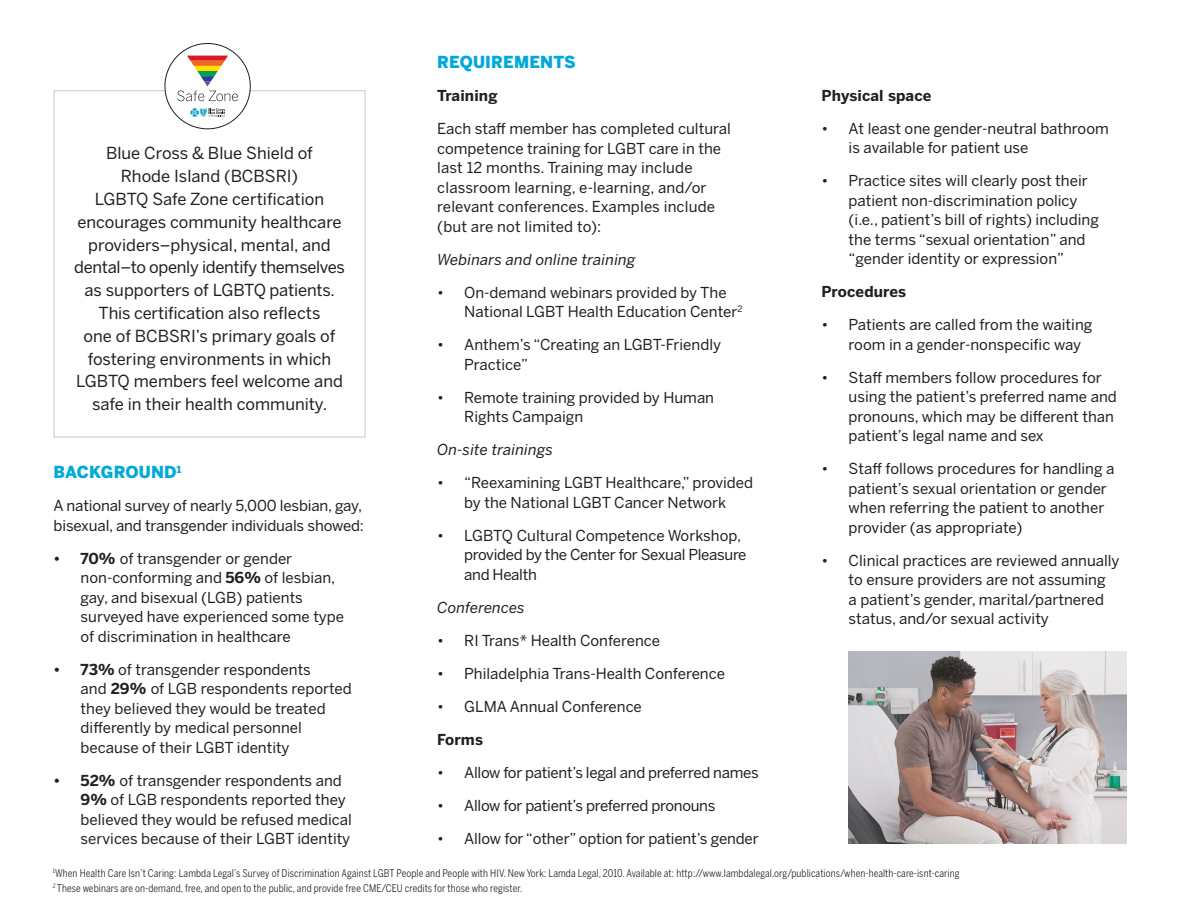
<style>
.page{position:relative;width:1188px;height:918px;background:#fff}
.page>*{position:absolute;margin:0;border:0;box-sizing:border-box;transform-origin:0 0}
.t1{font:16.5px/22.8px "Benton Sans";color:#231f20;text-align:center}
.t2{font:900 16.5px "Benton Sans";letter-spacing:.01em;color:#00a9d8}
.t3{font:15px/19.5px "Benton Sans";color:#231f20}
.t4{font:15px/19.5px "Benton Sans";letter-spacing:-.02em;color:#231f20}
.t5{font:italic 15px "Benton Sans";letter-spacing:.01em;color:#231f20}
.t6{font:700 15px "Benton Sans";letter-spacing:.01em;color:#231f20}
.t7{font:10.5px "Benton Sans Cond";letter-spacing:.01em;color:#231f20;scale:.95 1}
.s1{font-weight:700}
</style>
<div class="page">
<div style="left:54px;top:90px;width:311px;height:347px;border:1px solid #c7c8ca"></div>
<div style="left:165px;top:44px;width:85px;height:85px;background:#fff;border-radius:50%"></div>
<svg style="left:190px;top:108px;width:35px;height:9px"></svg>
<svg style="left:177px;top:56px;width:61px;height:45px"></svg>
<img style="left:849px;top:651px;width:277px;height:192px">
<p class="t2" style="left:437px;top:52px;width:140px">REQUIREMENTS</p>
<p class="t6" style="left:437px;top:87px;width:62px">Training</p>
<p class="t3" style="left:437px;top:119px;width:295px">Each staff member has completed cultural competence training for LGBT care in the last 12 months. Training may include classroom learning, e-learning, and/or relevant conferences. Examples include (but are not limited to):</p>
<p class="t5" style="left:437px;top:250px;width:200px">Webinars and online training</p>
<p class="t3" style="left:464px;top:282px;width:280px;text-indent:-27px">• On-demand webinars provided by The<br>National LGBT Health Education Center<sup>2</sup></p>
<p class="t3" style="left:464px;top:335px;width:258px;text-indent:-27px">• Anthem’s “Creating an LGBT-Friendly<br>Practice”</p>
<p class="t3" style="left:464px;top:387px;width:251px;text-indent:-27px">• Remote training provided by Human<br>Rights Campaign</p>
<p class="t5" style="left:437px;top:441px;width:117px">On-site trainings</p>
<p class="t3" style="left:437px;top:473px;width:317px;text-align:center">• “Reexamining LGBT Healthcare,” provided by the National LGBT Cancer Network</p>
<p class="t4" style="left:464px;top:525px;width:284px;text-indent:-27px">• LGBTQ Cultural Competence Workshop, provided by the Center for Sexual Pleasure and Health</p>
<p class="t5" style="left:437px;top:598px;width:89px">Conferences</p>
<p class="t3" style="left:437px;top:630px;width:224px">• RI Trans* Health Conference</p>
<p class="t3" style="left:437px;top:663px;width:289px">• Philadelphia Trans-Health Conference</p>
<p class="t3" style="left:437px;top:696px;width:206px">• GLMA Annual Conference</p>
<p class="t6" style="left:437px;top:730px;width:47px">Forms</p>
<p class="t4" style="left:437px;top:762px;width:323px">• Allow for patient’s legal and preferred names</p>
<p class="t4" style="left:437px;top:795px;width:280px">• Allow for patient’s preferred pronouns</p>
<p class="t3" style="left:437px;top:828px;width:323px">• Allow for “other” option for patient’s gender</p>
<p class="t7" style="left:53px;top:867px;width:956px"><sup>1</sup>When Health Care Isn’t Caring: Lambda Legal’s Survey of Discrimination Against LGBT People and People with HIV. New York: Lamda Legal, 2010. Available at: http://www.lambdalegal.org/publications/when-health-care-isnt-caring</p>
<p class="t7" style="left:53px;top:882px;width:496px"><sup>2</sup> These webinars are on-demand, free, and open to the public, and provide free CME/CEU credits for those who register.</p>
<p class="t6" style="left:822px;top:87px;width:111px">Physical space</p>
<p class="t3" style="left:849px;top:119px;width:262px;text-indent:-27px">• At least one gender-neutral bathroom is available for patient use</p>
<p class="t3" style="left:849px;top:171px;width:252px;text-indent:-27px">• Practice sites will clearly post their patient non-discrimination policy (i.e., patient’s bill of rights) including the terms “sexual orientation” and “gender identity or expression”</p>
<p class="t6" style="left:822px;top:283px;width:86px">Procedures</p>
<p class="t3" style="left:849px;top:315px;width:245px;text-indent:-27px">• Patients are called from the waiting room in a gender-nonspecific way</p>
<p class="t3" style="left:849px;top:368px;width:270px;text-indent:-27px">• Staff members follow procedures for using the patient’s preferred name and pronouns, which may be different than patient’s legal name and sex</p>
<p class="t3" style="left:849px;top:459px;width:267px;text-indent:-27px">• Staff follows procedures for handling a patient’s sexual orientation or gender when referring the patient to another provider (as appropriate)</p>
<p class="t3" style="left:849px;top:551px;width:272px;text-indent:-27px">• Clinical practices are reviewed annually to ensure providers are not assuming<br>a patient’s gender, marital/partnered status, and/or sexual activity</p>
<p class="t1" style="left:74px;top:142px;width:272px">Blue Cross &amp; Blue Shield of<br>Rhode Island (BCBSRI)<br>LGBTQ Safe Zone certification encourages community healthcare providers–physical, mental, and dental–to openly identify themselves as supporters of LGBTQ patients.<br>This certification also reflects<br>one of BCBSRI’s primary goals of fostering environments in which<br>LGBTQ members feel welcome and safe in their health community.</p>
<p class="t2" style="left:54px;top:462px;width:129px">BACKGROUND<sup>1</sup></p>
<p class="t3" style="left:54px;top:496px;width:312px">A national survey of nearly 5,000 lesbian, gay, bisexual, and transgender individuals showed:</p>
<p class="t3" style="left:81px;top:548px;width:265px;text-indent:-27px"><span class="s1">• 70%</span> of transgender or gender non-conforming and <span class="s1">56%</span> of lesbian, gay, and bisexual (LGB) patients surveyed have experienced some type of discrimination in healthcare</p>
<p class="t3" style="left:81px;top:659px;width:273px;text-indent:-27px"><span class="s1">• 73%</span> of transgender respondents<br>and <span class="s1">29%</span> of LGB respondents reported they believed they would be treated differently by medical personnel because of their LGBT identity</p>
<p class="t3" style="left:81px;top:770px;width:273px;text-indent:-27px"><span class="s1">• 52%</span> of transgender respondents and <span class="s1">9%</span> of LGB respondents reported they believed they would be refused medical services because of their LGBT identity</p>
</div>
